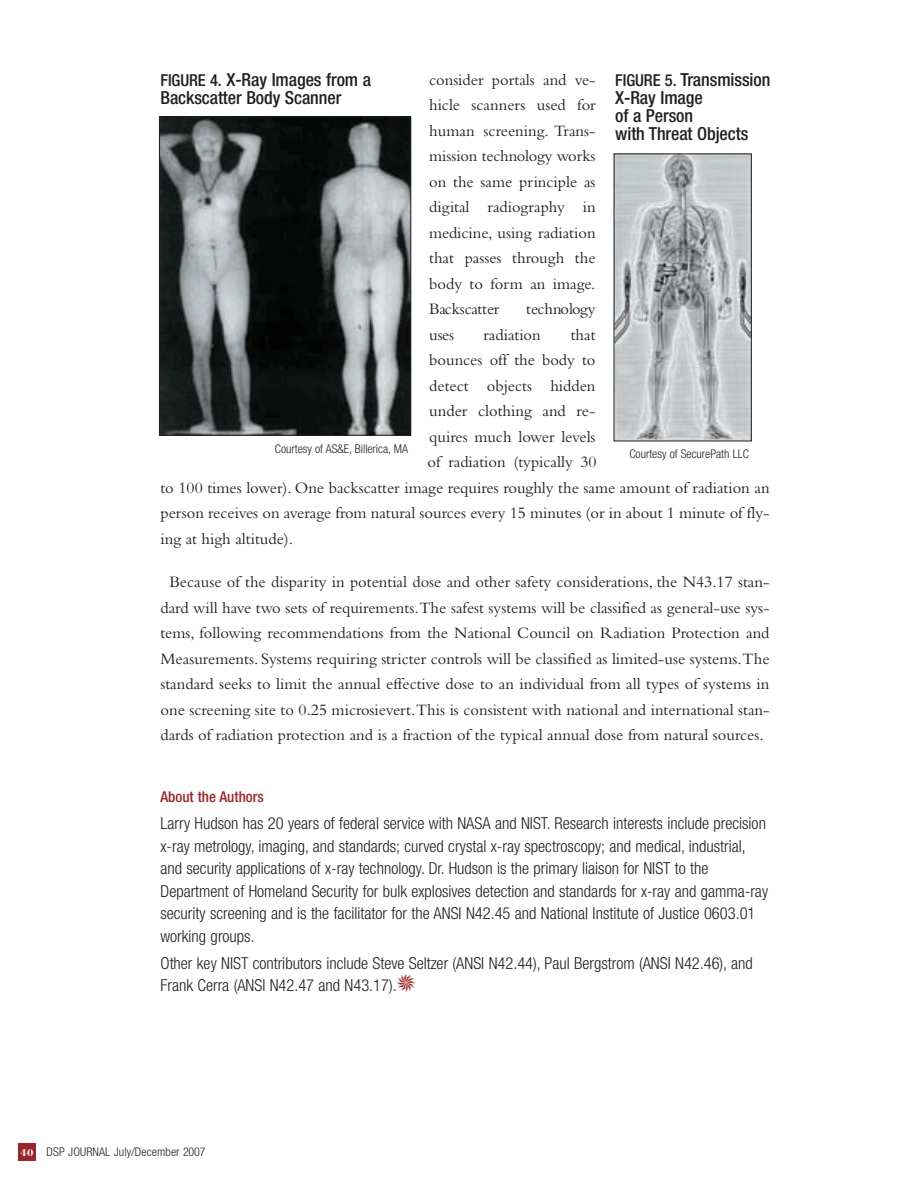
<style>
.page{position:relative;width:918px;height:1188px;background:#fff}
.page>*{position:absolute;margin:0;border:0;box-sizing:border-box;transform-origin:0 0}
.t1{font:500 condensed 18px/18px "Helvetica Neue";letter-spacing:-.005em;color:#231f20}
.t2{font:16.5px/25.5px "Bembo";color:#231f20;text-align:justify}
.t3{font:300 condensed 16.5px/22.5px "Helvetica Neue";color:#231f20}
.t4{font:500 condensed 15px "Helvetica Neue";color:#98262a}
.t5{font:300 condensed 12px "Helvetica Neue";color:#231f20}
.s1{font-size:16.5px}
.s2{font-family:"Bodoni";font-weight:700;font-stretch:normal;font-size:10.5px;color:#fff}
</style>
<div class="page">
<div style="left:18px;top:1143px;width:18px;height:18px;background:#98262a"></div>
<img style="left:161px;top:118px;width:248px;height:316px">
<div style="left:159px;top:116px;width:252px;height:320px;border:1px solid #231f20"></div>
<img style="left:616px;top:155px;width:134px;height:284px">
<div style="left:614px;top:153px;width:138px;height:288px;border:1px solid #231f20"></div>
<p class="t1" style="left:160px;top:73px;width:212px"><span class="s1">FIGURE 4.</span> X-Ray Images from a<br>Backscatter Body Scanner</p>
<p class="t2" style="left:429px;top:68px;width:168px">consider portals and ve&shy;hicle scanners used for human screening. Trans&shy;mission technology works on the same principle as digital radiography in medicine, using radiation that passes through the body to form an image.<br>Backscatter</p>
<p class="t2" style="left:526px;top:298px;width:71px">technology</p>
<p class="t1" style="left:615px;top:73px;width:157px"><span class="s1">FIGURE 5.</span> Transmission<br>X-Ray Image<br>of a Person<br>with Threat Objects</p>
<p class="t2" style="left:429px;top:323px;width:26px">uses</p>
<p class="t2" style="left:483px;top:323px;width:59px">radiation</p>
<p class="t2" style="left:571px;top:323px;width:26px">that</p>
<p class="t2" style="left:429px;top:349px;width:168px">bounces off the body to</p>
<p class="t2" style="left:429px;top:374px;width:168px">detect objects hidden</p>
<p class="t2" style="left:429px;top:400px;width:168px">under clothing and re-</p>
<p class="t2" style="left:429px;top:425px;width:168px">quires much lower levels</p>
<p class="t2" style="left:428px;top:451px;width:171px">of radiation (typically 30</p>
<p class="t2" style="left:160px;top:476px;width:611px">to 100 times lower). One backscatter image requires roughly the same amount of radiation an</p>
<p class="t2" style="left:160px;top:502px;width:611px">person receives on average from natural sources every 15 minutes (or in about 1 minute of fly-</p>
<p class="t2" style="left:160px;top:527px;width:134px">ing at high altitude).</p>
<p class="t2" style="left:160px;top:571px;width:611px;text-align:center">Because of the disparity in potential dose and other safety considerations, the N43.17 stan&shy;dard will have two sets of requirements.The safest systems will be classified as general-use sys&shy;tems, following recommendations from the National Council on Radiation Protection and Measurements. Systems requiring stricter controls will be classified as limited-use systems.The standard seeks to limit the annual effective dose to an individual from all types of systems in one screening site to 0.25 microsievert.This is consistent with national and international stan&shy;dards of radiation protection and is a fraction of the typical annual dose from natural sources.</p>
<p class="t5" style="left:275px;top:445px;width:135px">Courtesy of AS&amp;E, Billerica, MA</p>
<p class="t5" style="left:629px;top:449px;width:121px">Courtesy of SecurePath LLC</p>
<p class="t4" style="left:160px;top:791px;width:105px">About the Authors</p>
<p class="t3" style="left:160px;top:813px;width:609px">Larry Hudson has 20 years of federal service with NASA and NIST. Research interests include precision x-ray metrology, imaging, and standards; curved crystal x-ray spectroscopy; and medical, industrial, and security applications of x-ray technology. Dr. Hudson is the primary liaison for NIST to the Department of Homeland Security for bulk explosives detection and standards for x-ray and gamma-ray security screening and is the facilitator for the ANSI N42.45 and National Institute of Justice 0603.01 working groups.</p>
<p class="t3" style="left:160px;top:953px;width:594px">Other key NIST contributors include Steve Seltzer (ANSI N42.44), Paul Bergstrom (ANSI N42.46), and<br>Frank Cerra (ANSI N42.47 and N43.17).<sup>▼</sup></p>
<p class="t5" style="left:21px;top:1147px;width:186px"><span class="s2">40</span> DSP JOURNAL July/December 2007</p>
</div>
